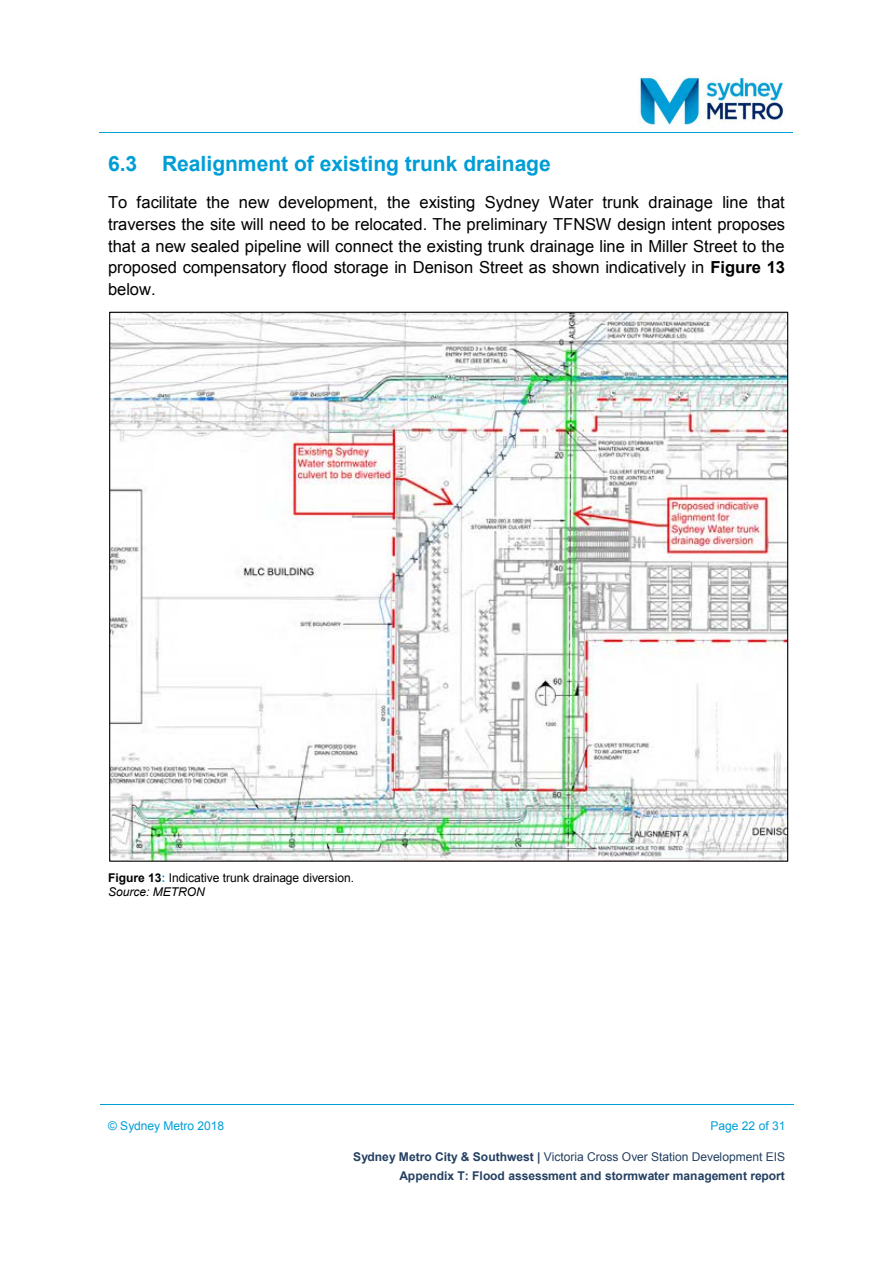
<style>
.page{position:relative;width:893px;height:1263px;background:#fff}
.page>*{position:absolute;margin:0;border:0;box-sizing:border-box;transform-origin:0 0}
.t1{font:700 21px "Arial";color:#009ed6}
.t2{font:16.5px/21.8px "Arial";color:#000;text-align:justify}
.t3{font:700 12px/18.3px "Arial";color:#244061;text-align:right}
.t4{font:12px "Arial";letter-spacing:-.005em;color:#000}
.t5{font:12px "Arial";letter-spacing:-.005em;color:#009ed6}
.t6{font:italic 12px "Arial";color:#000}
.s1{font-weight:700}
.s2{font-weight:700;color:#009ed4}
.s3{font-weight:400}
</style>
<div class="page">
<hr style="left:100px;top:1105px;width:146px;height:1px;background:#009ed6">
<hr style="left:247px;top:1105px;width:393px;height:1px;background:#009ed6">
<hr style="left:640px;top:1105px;width:153px;height:1px;background:#009ed6">
<hr style="left:100px;top:132px;width:529px;height:1px;background:#009ed6">
<hr style="left:629px;top:132px;width:164px;height:1px;background:#009ed6">
<img style="left:638px;top:77px;width:146px;height:48px">
<img style="left:111px;top:314px;width:675px;height:546px">
<p class="t1" style="left:108px;top:149px;width:444px">6.3 Realignment of existing trunk drainage</p>
<p class="t2" style="left:108px;top:191px;width:679px">To facilitate the new development, the existing Sydney Water trunk drainage line that traverses the site will need to be relocated. The preliminary TFNSW design intent proposes that a new sealed pipeline will connect the existing trunk drainage line in Miller Street to the proposed compensatory flood storage in Denison Street as shown indicatively in <span class="s1">Figure 13 </span>below.</p>
<p class="t4" style="left:108px;top:870px;width:248px"><span class="s1">Figure 13</span><span class="s2">:</span> Indicative trunk drainage diversion.</p>
<p class="t6" style="left:108px;top:884px;width:98px">Source: METRON</p>
<p class="t5" style="left:108px;top:1118px;width:118px">© Sydney Metro 2018</p>
<p class="t5" style="left:710px;top:1118px;width:76px">Page 22 of 31</p>
<p class="t3" style="left:353px;top:1148px;width:434px">Sydney Metro City &amp; Southwest | <span class="s3">Victoria Cross Over Station Development EIS<br></span>Appendix T: Flood assessment and stormwater management report</p>
</div>
